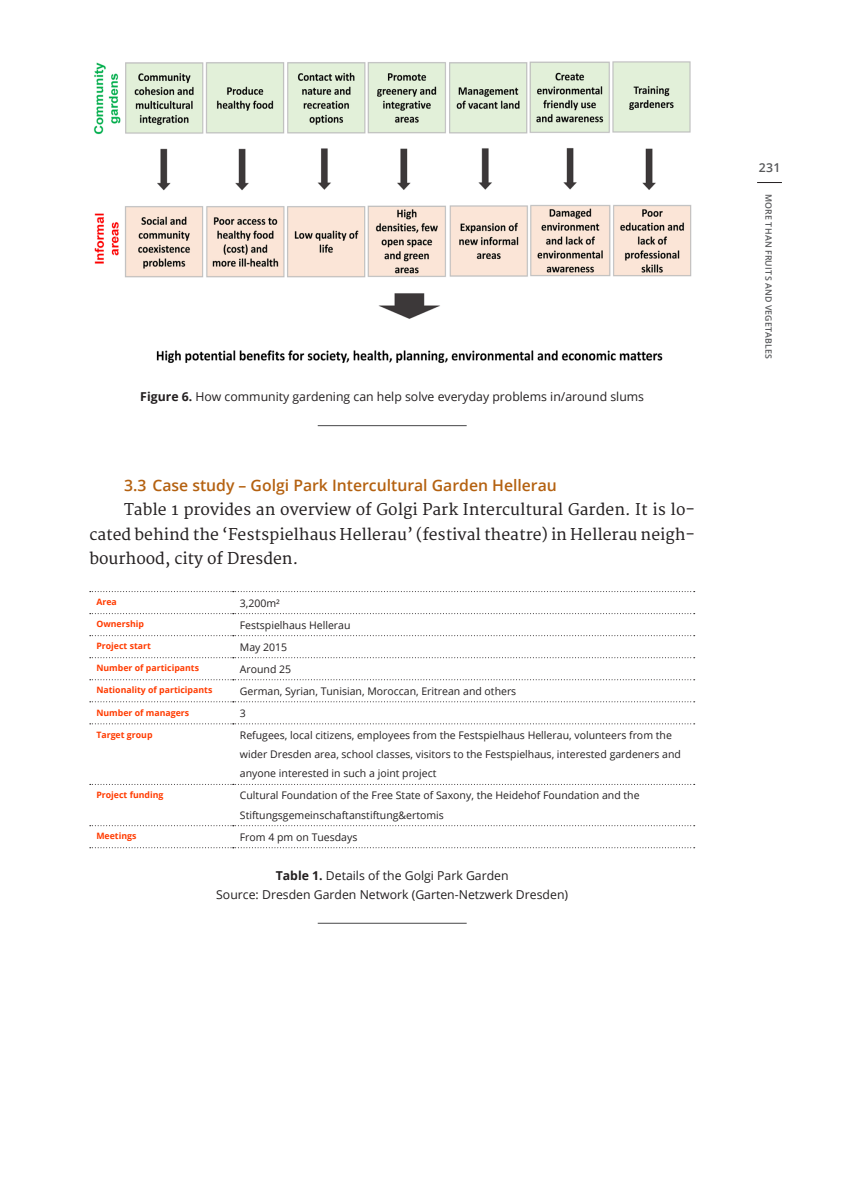
<style>
.page{position:relative;width:844px;height:1191px;background:#fff}
.page>*{position:absolute;margin:0;border:0;box-sizing:border-box;transform-origin:0 0}
.body_text_small_spac{font:15.75px/24.5px "Merriweather";color:#231f20;text-align:justify}
.sub_subhead{font:600 15.75px "Open Sans";color:#b46110}
.t1{font:12.25px "Open Sans";color:#231f20}
.t2{font:600 12.25px "Open Sans";color:#57585a}
.Table_text{font:10.5px/19.2px "Open Sans";color:#231f20}
.Table_title_small{font:700 8.75px "Open Sans";color:#ff3b00}
.t3{font:600 8.75px "Open Sans";letter-spacing:.03em;color:#57585a}
.s1{font-weight:700}
</style>
<div class="page">
<svg style="left:757px;top:182px;width:24px;height:1px"></svg>
<img style="left:93px;top:61px;width:599px;height:302px">
<hr style="left:317px;top:425px;width:149px;height:1px;background:#464648">
<svg style="left:90px;top:591px;width:604px;height:1px"></svg>
<svg style="left:90px;top:613px;width:604px;height:1px"></svg>
<svg style="left:90px;top:635px;width:604px;height:1px"></svg>
<svg style="left:90px;top:657px;width:604px;height:1px"></svg>
<svg style="left:90px;top:679px;width:604px;height:1px"></svg>
<svg style="left:90px;top:701px;width:604px;height:1px"></svg>
<svg style="left:90px;top:723px;width:604px;height:1px"></svg>
<svg style="left:90px;top:784px;width:604px;height:1px"></svg>
<svg style="left:90px;top:825px;width:604px;height:1px"></svg>
<svg style="left:90px;top:847px;width:604px;height:1px"></svg>
<hr style="left:317px;top:923px;width:149px;height:1px;background:#464648">
<p class="t1" style="left:140px;top:388px;width:505px"><span class="s1">Figure 6.</span> How community gardening can help solve everyday problems in/around slums</p>
<p class="sub_subhead" style="left:124px;top:474px;width:434px">3.3 Case study – Golgi Park Intercultural Garden Hellerau</p>
<p class="body_text_small_spac" style="left:89px;top:498px;width:607px;text-indent:35px">Table 1 provides an overview of Golgi Park Intercultural Garden. It is lo&shy;cated behind the ‘Festspielhaus Hellerau’ (festival theatre) in Hellerau neigh&shy;bourhood, city of Dresden.</p>
<p class="Table_title_small" style="left:96px;top:596px;width:22px">Area</p>
<p class="Table_text" style="left:240px;top:593px;width:42px">3,200m²</p>
<p class="Table_title_small" style="left:96px;top:618px;width:49px">Ownership</p>
<p class="Table_text" style="left:240px;top:615px;width:112px">Festspielhaus Hellerau</p>
<p class="Table_title_small" style="left:96px;top:640px;width:56px">Project start</p>
<p class="Table_text" style="left:240px;top:637px;width:49px">May 2015</p>
<p class="Table_title_small" style="left:96px;top:662px;width:104px">Number of participants</p>
<p class="Table_text" style="left:240px;top:659px;width:53px">Around 25</p>
<p class="Table_title_small" style="left:96px;top:684px;width:117px">Nationality of participants</p>
<p class="Table_text" style="left:240px;top:681px;width:278px">German, Syrian, Tunisian, Moroccan, Eritrean and others</p>
<p class="Table_title_small" style="left:96px;top:706px;width:94px">Number of managers</p>
<p class="Table_text" style="left:240px;top:703px;width:8px">3</p>
<p class="Table_title_small" style="left:96px;top:728px;width:58px">Target group</p>
<p class="Table_text" style="left:240px;top:725px;width:442px">Refugees, local citizens, employees from the Festspielhaus Hellerau, volunteers from the wider Dresden area, school classes, visitors to the Festspielhaus, interested gardeners and anyone interested in such a joint project</p>
<p class="Table_title_small" style="left:96px;top:788px;width:69px">Project funding</p>
<p class="Table_text" style="left:240px;top:785px;width:401px">Cultural Foundation of the Free State of Saxony, the Heidehof Foundation and the<br>Stiftungsgemeinschaftanstiftung&amp;ertomis</p>
<p class="Table_title_small" style="left:96px;top:830px;width:42px">Meetings</p>
<p class="Table_text" style="left:240px;top:827px;width:119px">From 4 pm on Tuesdays</p>
<p class="t1" style="left:276px;top:867px;width:234px"><span class="s1">Table 1.</span> Details of the Golgi Park Garden</p>
<p class="t1" style="left:216px;top:886px;width:353px">Source: Dresden Garden Network (Garten-Netzwerk Dresden)</p>
<p class="t2" style="left:758px;top:159px;width:23px">231</p>
<p class="t3" style="left:774px;top:194px;width:167px;rotate:90deg">MORE THAN FRUITS AND VEGETABLES</p>
</div>
